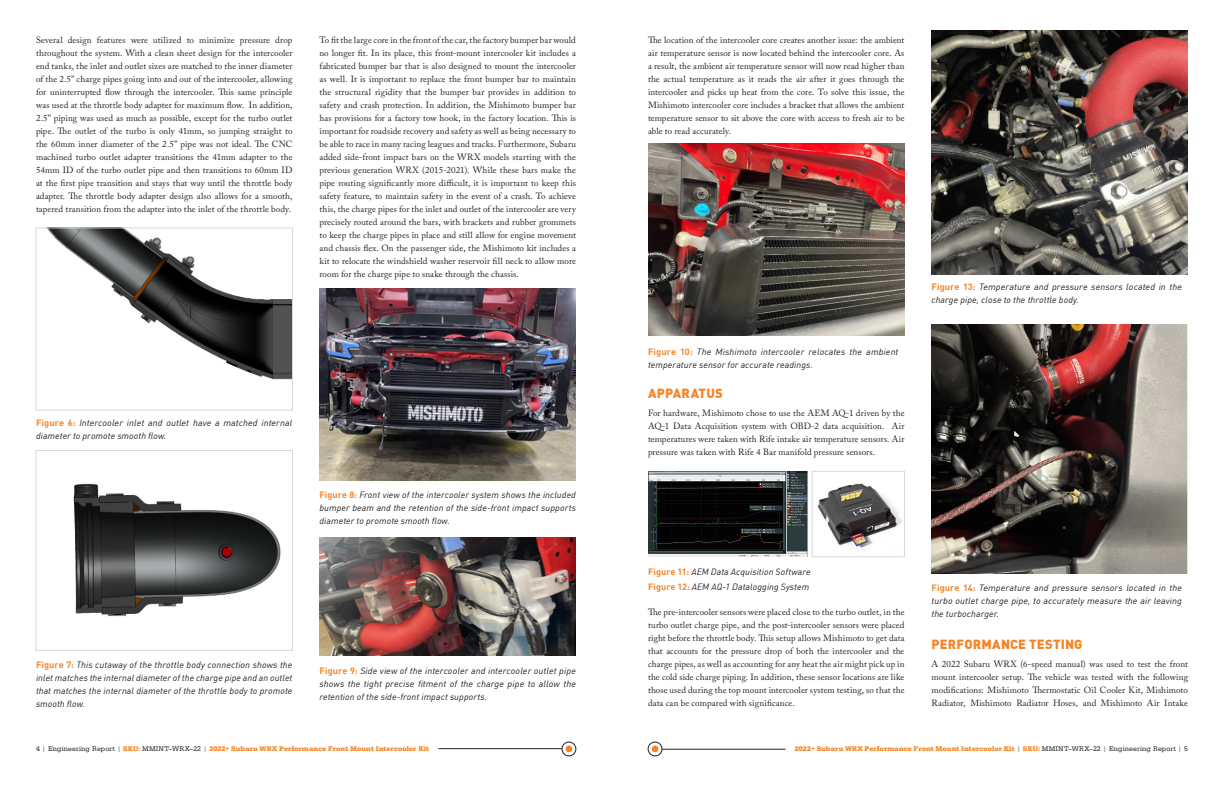
<style>
.page{position:relative;width:1224px;height:792px;background:#fff}
.page>*{position:absolute;margin:0;border:0;box-sizing:border-box;transform-origin:0 0}
.Headers{font:900 13px "DINOT";letter-spacing:.01em;color:#f58426}
.Body_Copy{font:9px/13px "Adobe Caslon Pro";letter-spacing:.01em;color:#231f20;text-align:justify}
.Captions{font:italic 9px/13px "DINOT";letter-spacing:.01em;color:#231f20}
.t1{font:700 7px "Egyptienne URW";letter-spacing:.015em;color:#f58423}
.s1{font-weight:700;font-style:normal;color:#f58426}
.s2{font-weight:400;color:#231f20}
</style>
<div class="page">
<hr style="left:438px;top:749px;width:124px;height:1px;background:#231f20">
<hr style="left:662px;top:749px;width:124px;height:1px;background:#231f20">
<svg style="left:566px;top:746px;width:6px;height:6px"></svg>
<svg style="left:652px;top:746px;width:6px;height:6px"></svg>
<div style="left:562px;top:742px;width:14px;height:14px;border:1px solid #231f20;border-radius:50%"></div>
<div style="left:648px;top:742px;width:14px;height:14px;border:1px solid #231f20;border-radius:50%"></div>
<img style="left:48px;top:230px;width:243px;height:150px">
<div style="left:36px;top:228px;width:257px;height:182px;border:1px solid #d7d8d6"></div>
<img style="left:73px;top:483px;width:208px;height:134px">
<div style="left:36px;top:450px;width:257px;height:201px;border:1px solid #d7d8d6"></div>
<img style="left:320px;top:288px;width:256px;height:192px">
<img style="left:320px;top:537px;width:256px;height:118px">
<img style="left:648px;top:143px;width:256px;height:193px">
<img style="left:648px;top:471px;width:159px;height:86px">
<img style="left:818px;top:483px;width:84px;height:68px">
<div style="left:812px;top:471px;width:93px;height:86px;border:1px solid #d7d8d6"></div>
<img style="left:932px;top:31px;width:256px;height:243px">
<img style="left:932px;top:324px;width:256px;height:250px">
<p class="Body_Copy" style="left:36px;top:33px;width:258px">Several design features were utilized to minimize pressure drop throughout the system. With a clean sheet design for the intercooler end tanks, the inlet and outlet sizes are matched to the inner diameter of the 2.5” charge pipes going into and out of the intercooler, allowing for uninterrupted flow through the intercooler. This same principle was used at the throttle body adapter for maximum flow. In addition, 2.5” piping was used as much as possible, except for the turbo outlet pipe. The outlet of the turbo is only 41mm, so jumping straight to the 60mm inner diameter of the 2.5” pipe was not ideal. The CNC machined turbo outlet adapter transitions the 41mm adapter to the 54mm ID of the turbo outlet pipe and then transitions to 60mm ID at the first pipe transition and stays that way until the throttle body adapter. The throttle body adapter design also allows for a smooth, tapered transition from the adapter into the inlet of the throttle body.</p>
<p class="Body_Copy" style="left:320px;top:33px;width:258px">To fit the large core in the front of the car, the factory bumper bar would no longer fit. In its place, this front-mount intercooler kit includes a fabricated bumper bar that is also designed to mount the intercooler as well. It is important to replace the front bumper bar to maintain the structural rigidity that the bumper bar provides in addition to safety and crash protection. In addition, the Mishimoto bumper bar has provisions for a factory tow hook, in the factory location. This is important for roadside recovery and safety as well as being necessary to be able to race in many racing leagues and tracks. Furthermore, Subaru added side-front impact bars on the WRX models starting with the previous generation WRX (2015-2021). While these bars make the pipe routing significantly more difficult, it is important to keep this safety feature, to maintain safety in the event of a crash. To achieve this, the charge pipes for the inlet and outlet of the intercooler are very precisely routed around the bars, with brackets and rubber grommets to keep the charge pipes in place and still allow for engine movement and chassis flex. On the passenger side, the Mishimoto kit includes a kit to relocate the windshield washer reservoir fill neck to allow more room for the charge pipe to snake through the chassis.</p>
<p class="Captions" style="left:36px;top:416px;width:258px"><span class="s1">Figure 6:</span> Intercooler inlet and outlet have a matched internal diameter to promote smooth flow.</p>
<p class="Captions" style="left:320px;top:488px;width:258px;text-align:justify"><span class="s1">Figure 8:</span> Front view of the intercooler system shows the included bumper beam and the retention of the side-front impact supports diameter to promote smooth flow.</p>
<p class="Captions" style="left:36px;top:658px;width:258px;text-align:justify"><span class="s1">Figure 7:</span> This cutaway of the throttle body connection shows the inlet matches the internal diameter of the charge pipe and an outlet that matches the internal diameter of the throttle body to promote smooth flow.</p>
<p class="Captions" style="left:320px;top:663px;width:258px;text-align:justify"><span class="s1">Figure 9:</span> Side view of the intercooler and intercooler outlet pipe shows the tight precise fitment of the charge pipe to allow the retention of the side-front impact supports.</p>
<p class="Body_Copy" style="left:648px;top:33px;width:258px">The location of the intercooler core creates another issue: the ambient air temperature sensor is now located behind the intercooler core. As a result, the ambient air temperature sensor will now read higher than the actual temperature as it reads the air after it goes through the intercooler and picks up heat from the core. To solve this issue, the Mishimoto intercooler core includes a bracket that allows the ambient temperature sensor to sit above the core with access to fresh air to be able to read accurately.</p>
<p class="Captions" style="left:648px;top:344px;width:252px"><span class="s1">Figure 10:</span> The Mishimoto intercooler relocates the ambient temperature sensor for accurate readings.</p>
<p class="Headers" style="left:648px;top:383px;width:76px">APPARATUS</p>
<p class="Body_Copy" style="left:648px;top:406px;width:258px">For hardware, Mishimoto chose to use the AEM AQ-1 driven by the AQ-1 Data Acquisition system with OBD-2 data acquisition. Air temperatures were taken with Rife intake air temperature sensors. Air pressure was taken with Rife 4 Bar manifold pressure sensors.</p>
<p class="Captions" style="left:932px;top:279px;width:252px"><span class="s1">Figure 13:</span> Temperature and pressure sensors located in the charge pipe, close to the throttle body.</p>
<p class="Captions" style="left:648px;top:563px;width:164px;line-height:15px"><span class="s1">Figure 11:</span> AEM Data Acquisition Software<br><span class="s1">Figure 12:</span> AEM AQ-1 Datalogging System</p>
<p class="Body_Copy" style="left:648px;top:606px;width:258px">The pre-intercooler sensors were placed close to the turbo outlet, in the turbo outlet charge pipe, and the post-intercooler sensors were placed right before the throttle body. This setup allows Mishimoto to get data that accounts for the pressure drop of both the intercooler and the charge pipes, as well as accounting for any heat the air might pick up in the cold side charge piping. In addition, these sensor locations are like those used during the top mount intercooler system testing, so that the data can be compared with significance.</p>
<p class="Captions" style="left:932px;top:580px;width:252px;text-align:justify"><span class="s1">Figure 14:</span> Temperature and pressure sensors located in the turbo outlet charge pipe, to accurately measure the air leaving the turbocharger.</p>
<p class="Headers" style="left:932px;top:634px;width:153px">PERFORMANCE TESTING</p>
<p class="Body_Copy" style="left:932px;top:657px;width:258px">A 2022 Subaru WRX (6-speed manual) was used to test the front mount intercooler setup. The vehicle was tested with the following modifications: Mishimoto Thermostatic Oil Cooler Kit, Mishimoto Radiator, Mishimoto Radiator Hoses, and Mishimoto Air Intake</p>
<p class="t1" style="left:36px;top:745px;width:395px"><span class="s2">4 | Engineering Report |</span> SKU: <span class="s2">MMINT–WRX–22 |</span> 2022+ Subaru WRX Performance Front Mount Intercooler Kit</p>
<p class="t1" style="left:795px;top:745px;width:395px">2022+ Subaru WRX Performance Front Mount Intercooler Kit <span class="s2">|</span> SKU: <span class="s2">MMINT–WRX–22 | Engineering Report | 5</span></p>
</div>
